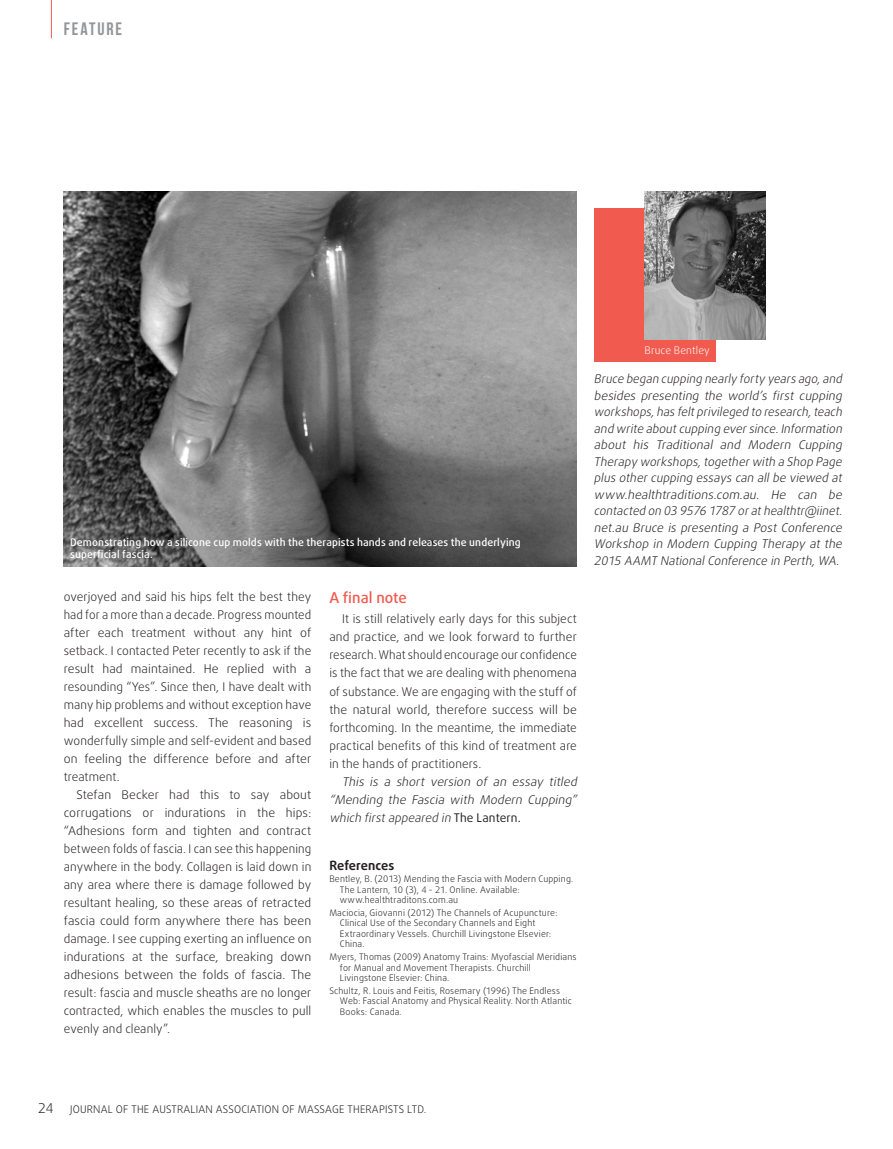
<style>
.page{position:relative;width:893px;height:1149px;background:#fff}
.page>*{position:absolute;margin:0;border:0;box-sizing:border-box;transform-origin:0 0}
.t1{font:18px "Bebas Neue";letter-spacing:.105em;color:#939598}
.t2{font:500 15px "Daxline Pro";color:#f05a4f}
.t3{font:300 13.5px "Daxline Pro";color:#231f20}
.t4{font:700 12.75px "Daxline Pro";color:#231f20}
.t5{font:300 12px/18px "Daxline Pro";letter-spacing:.005em;color:#231f20;text-align:justify}
.t6{font:italic 300 12px/16.5px "Daxline Pro";color:#231f20;text-align:justify}
.t7{font:500 10.5px/12px "Daxline Pro";letter-spacing:.01em;color:#fff}
.t8{font:300 10.5px "Daxline Pro";letter-spacing:.015em;color:#231f20}
.t9{font:300 10.5px "Daxline Pro";letter-spacing:.01em;color:#fff}
.t10{font:300 9px/10.5px "Daxline Pro";letter-spacing:.015em;color:#231f20}
.s1{font-weight:400;font-style:normal}
</style>
<div class="page">
<hr style="left:51px;top:0;width:1px;height:38px;background:#f05a4f">
<div style="left:594px;top:209px;width:121px;height:153px;background:#f05a4f"></div>
<img style="left:644px;top:191px;width:122px;height:148px">
<img style="left:64px;top:191px;width:513px;height:376px">
<h1 class="t1" style="left:64px;top:19px;width:60px">FEATURE</h1>
<p class="t7" style="left:70px;top:535px;width:452px">Demonstrating how a silicone cup molds with the therapists hands and releases the underlying superficial fascia.</p>
<p class="t5" style="left:64px;top:587px;width:249px">overjoyed and said his hips felt the best they had for a more than a decade. Progress mounted after each treatment without any hint of setback. I contacted Peter recently to ask if the result had maintained. He replied with a resounding “Yes”. Since then, I have dealt with many hip problems and without exception have had excellent success. The reasoning is wonderfully simple and self-evident and based on feeling the difference before and after treatment.</p>
<p class="t5" style="left:64px;top:785px;width:249px;text-indent:13px">Stefan Becker had this to say about corrugations or indurations in the hips: “Adhesions form and tighten and contract between folds of fascia. I can see this happening anywhere in the body. Collagen is laid down in any area where there is damage followed by resultant healing, so these areas of retracted fascia could form anywhere there has been damage. I see cupping exerting an influence on indurations at the surface, breaking down adhesions between the folds of fascia. The result: fascia and muscle sheaths are no longer contracted, which enables the muscles to pull evenly and cleanly”.</p>
<p class="t2" style="left:329px;top:588px;width:79px">A final note</p>
<p class="t5" style="left:329px;top:609px;width:249px;text-indent:13px">It is still relatively early days for this subject and practice, and we look forward to further research. What should encourage our confidence is the fact that we are dealing with phenomena of substance. We are engaging with the stuff of the natural world, therefore success will be forthcoming. In the meantime, the immediate practical benefits of this kind of treatment are in the hands of practitioners.</p>
<p class="t6" style="left:329px;top:771px;width:252px;line-height:18px;text-indent:13px">This is a short version of an essay titled “Mending the Fascia with Modern Cupping” which firstappeared in <span class="s1">T h e L a n t e r n .</span></p>
<p class="t4" style="left:329px;top:856px;width:67px">References</p>
<p class="t10" style="left:340px;top:873px;width:235px;text-indent:-11px">Bentley, B. (2013) Mending the Fascia with Modern Cupping.<br>The Lantern, 10 (3), 4 - 21. Online. Available: www.healthtraditons.com.au</p>
<p class="t10" style="left:340px;top:906px;width:219px;text-indent:-11px">Maciocia, Giovanni (2012) The Channels of Acupuncture:<br>Clinical Use of the Secondary Channels and Eight Extraordinary Vessels. Churchill Livingstone Elsevier:<br>China.</p>
<p class="t10" style="left:340px;top:951px;width:238px;text-indent:-11px">Myers, Thomas (2009) Anatomy Trains: Myofascial Meridians for Manual and Movement Therapists. Churchill<br>Livingstone Elsevier: China.</p>
<p class="t10" style="left:340px;top:984px;width:233px;text-indent:-11px">Schultz, R. Louis and Feitis, Rosemary (1996) The Endless<br>Web: Fascial Anatomy and Physical Reality. North Atlantic<br>Books: Canada.</p>
<p class="t9" style="left:644px;top:344px;width:67px">Bruce Bentley</p>
<p class="t6" style="left:594px;top:370px;width:252px">Bruce began cupping nearly forty years ago,and besides presenting the world’s first cupping workshops,has feltprivileged to research,teach and write aboutcupping eversince.Information about his Traditional and Modern Cupping Therapy workshops,togetherwith a Shop Page plus other cupping essays can all be viewed at www.healthtraditions.com.au. He can be contacted on 03 9576 1787 orathealthtr@iinet. net.au Bruce is presenting a Post Conference Workshop in Modern Cupping Therapy at the 2015 AAMT NationalConference in Perth,WA.</p>
<p class="t3" style="left:38px;top:1099px;width:16px">24</p>
<p class="t8" style="left:70px;top:1101px;width:357px">JOURNAL OF THE AUSTRALIAN ASSOCIATION OF MASSAGE THERAPISTS LTD.</p>
</div>
